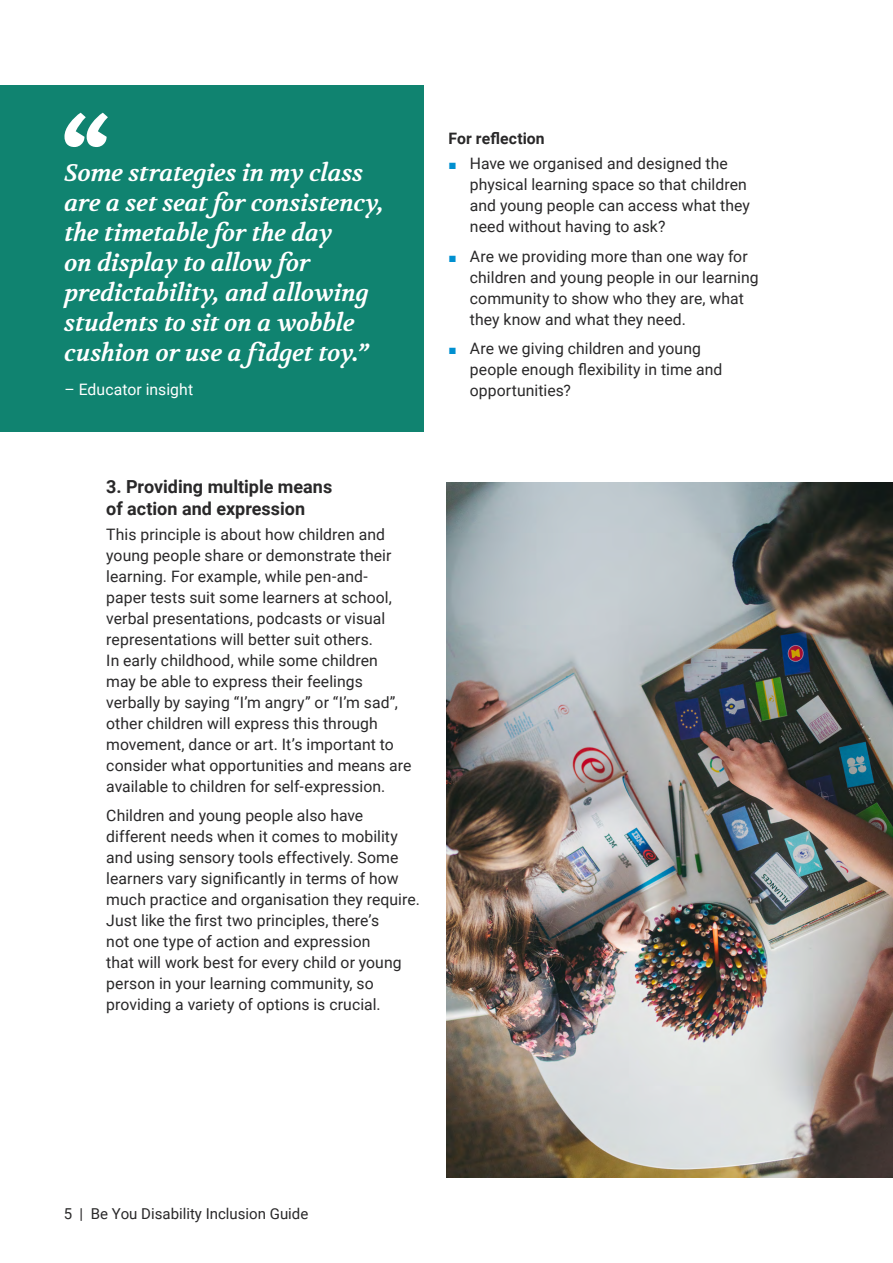
<style>
.page{position:relative;width:893px;height:1263px;background:#fff}
.page>*{position:absolute;margin:0;border:0;box-sizing:border-box;transform-origin:0 0}
.Pullout_quote{font:italic 700 24px/30px "Volkhov";letter-spacing:-.01em;color:#fff}
.H4_small_header{font:700 18px/21.6px "Roboto";color:#292829}
.Paragraph{font:15.75px/21px "Roboto";letter-spacing:.005em;color:#292829}
.Reflection_bullet{font:15.75px/21px "Roboto";letter-spacing:.005em;color:#292829}
.Story_text{font:15.75px "Roboto";letter-spacing:.005em;color:#fff}
.Paragraph-2{font:700 15.75px "Roboto";letter-spacing:.01em;color:#292829}
.t1{font:15px "Roboto";color:#292829}
.s1{font-family:"Arial";font-size:13.5px;color:#0090d0}
</style>
<div class="page">
<div style="left:0;top:85px;width:423px;height:347px;background:#108370"></div>
<svg style="left:64px;top:113px;width:44px;height:34px"></svg>
<img style="left:446px;top:483px;width:447px;height:695px">
<p class="Pullout_quote" style="left:64px;top:158px;width:321px">Some strategies in my class are a set seat for consistency, the timetable for the day<br>on display to allow for predictability, and allowing students to sit on a wobble cushion or use a fidget toy.”</p>
<p class="Story_text" style="left:64px;top:378px;width:130px">– Educator insight</p>
<p class="Paragraph-2" style="left:449px;top:127px;width:98px">For reflection</p>
<p class="Reflection_bullet" style="left:470px;top:153px;width:281px;text-indent:-21px"><span class="s1">■</span> Have we organised and designed the physical learning space so that children and young people can access what they need without having to ask?</p>
<p class="Reflection_bullet" style="left:470px;top:245px;width:290px;text-indent:-21px"><span class="s1">■</span> Are we providing more than one way for children and young people in our learning community to show who they are, what they know and what they need.</p>
<p class="Reflection_bullet" style="left:470px;top:338px;width:254px;text-indent:-21px"><span class="s1">■</span> Are we giving children and young people enough flexibility in time and opportunities?</p>
<h4 class="H4_small_header" style="left:106px;top:475px;width:227px">3. Providing multiple means of action and expression</h4>
<p class="Paragraph" style="left:106px;top:523px;width:307px">This principle is about how children and young people share or demonstrate their learning. For example, while pen-and&shy;paper tests suit some learners at school, verbal presentations, podcasts or visual representations will better suit others.<br>In early childhood, while some children may be able to express their feelings verbally by saying “I’m angry” or “I’m sad”, other children will express this through movement, dance or art. It’s important to consider what opportunities and means are available to children for self-expression.</p>
<p class="Paragraph" style="left:106px;top:805px;width:315px">Children and young people also have different needs when it comes to mobility and using sensory tools effectively. Some learners vary significantly in terms of how much practice and organisation they require.<br>Just like the first two principles, there’s<br>not one type of action and expression<br>that will work best for every child or young person in your learning community, so providing a variety of options is crucial.</p>
<p class="t1" style="left:64px;top:1203px;width:246px">5 | Be You Disability Inclusion Guide</p>
</div>
